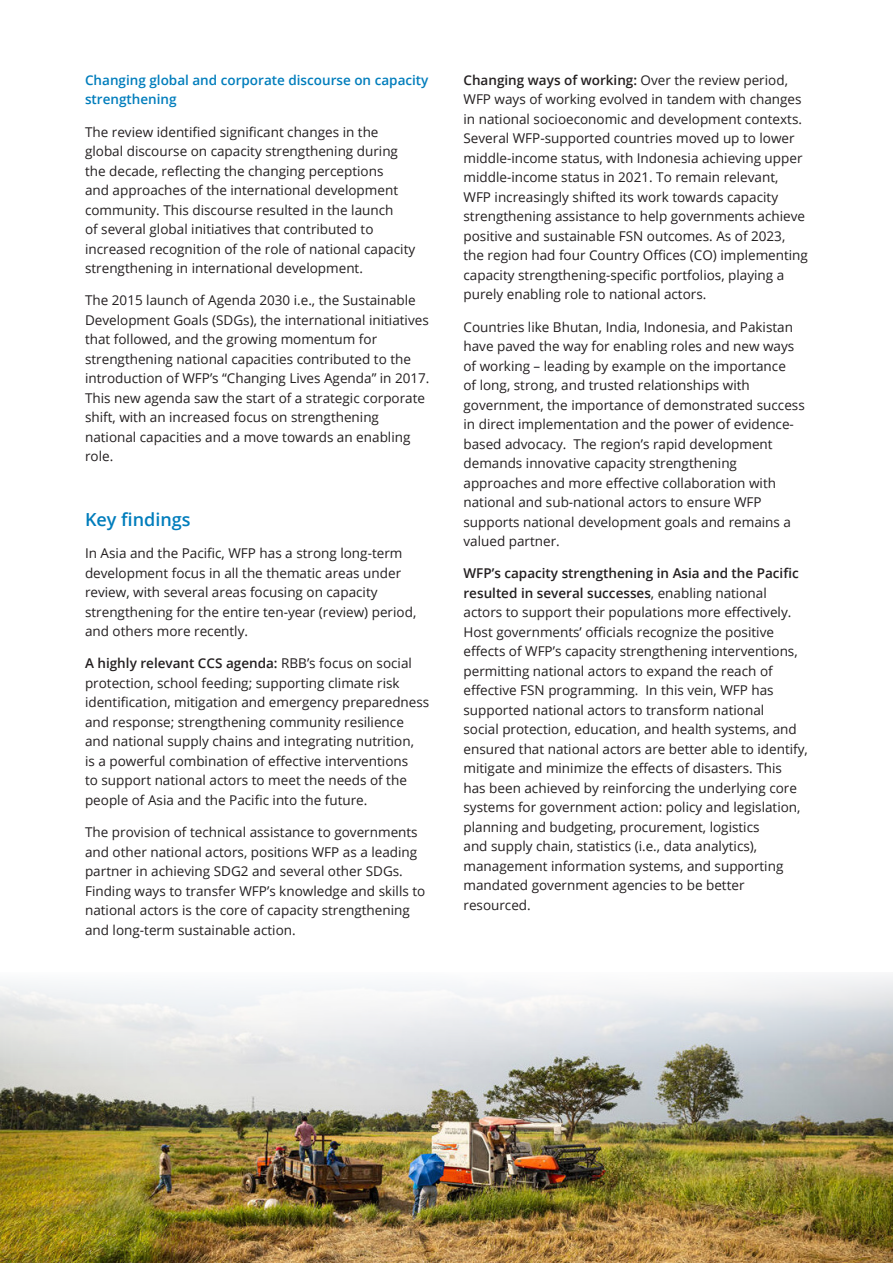
<style>
.page{position:relative;width:893px;height:1263px;background:#fff}
.page>*{position:absolute;margin:0;border:0;box-sizing:border-box;transform-origin:0 0}
.list_paragraph{font:600 18px "Open Sans";color:#007dbc}
.list_paragraph-2{font:13.5px/19.5px "Open Sans";color:#231f20}
.list_paragraph-3{font:600 13.5px/19.5px "Open Sans";color:#007dbc}
.s1{font-weight:600}
</style>
<div class="page">
<img style="left:0;top:976px;width:893px;height:287px">
<p class="list_paragraph-3" style="left:85px;top:70px;width:345px">Changing global and corporate discourse on capacity strengthening</p>
<p class="list_paragraph-2" style="left:85px;top:122px;width:332px">The review identified significant changes in the global discourse on capacity strengthening during the decade, reflecting the changing perceptions<br>and approaches of the international development community. This discourse resulted in the launch<br>of several global initiatives that contributed to increased recognition of the role of national capacity strengthening in international development.</p>
<p class="list_paragraph-2" style="left:85px;top:290px;width:346px">The 2015 launch of Agenda 2030 i.e., the Sustainable Development Goals (SDGs), the international initiatives that followed, and the growing momentum for strengthening national capacities contributed to the introduction of WFP’s “Changing Lives Agenda” in 2017.<br>This new agenda saw the start of a strategic corporate shift, with an increased focus on strengthening national capacities and a move towards an enabling role.</p>
<p class="list_paragraph" style="left:85px;top:507px;width:107px">Key findings</p>
<p class="list_paragraph-2" style="left:85px;top:543px;width:333px">In Asia and the Pacific, WFP has a strong long-term development focus in all the thematic areas under review, with several areas focusing on capacity strengthening for the entire ten-year (review) period, and others more recently.</p>
<p class="list_paragraph-2" style="left:85px;top:653px;width:346px"><span class="s1">A highly relevant CCS agenda:</span> RBB’s focus on social protection, school feeding; supporting climate risk identification, mitigation and emergency preparedness and response; strengthening community resilience and national supply chains and integrating nutrition,<br>is a powerful combination of effective interventions<br>to support national actors to meet the needs of the people of Asia and the Pacific into the future.</p>
<p class="list_paragraph-2" style="left:85px;top:822px;width:342px">The provision of technical assistance to governments and other national actors, positions WFP as a leading partner in achieving SDG2 and several other SDGs.<br>Finding ways to transfer WFP’s knowledge and skills to national actors is the core of capacity strengthening and long-term sustainable action.</p>
<p class="list_paragraph-2" style="left:463px;top:70px;width:346px"><span class="s1">Changing ways of working:</span> Over the review period, WFP ways of working evolved in tandem with changes in national socioeconomic and development contexts.<br>Several WFP-supported countries moved up to lower middle-income status, with Indonesia achieving upper middle-income status in 2021. To remain relevant, WFP increasingly shifted its work towards capacity strengthening assistance to help governments achieve positive and sustainable FSN outcomes. As of 2023, the region had four Country Offices (CO) implementing capacity strengthening-specific portfolios, playing a purely enabling role to national actors.</p>
<p class="list_paragraph-2" style="left:463px;top:317px;width:343px">Countries like Bhutan, India, Indonesia, and Pakistan have paved the way for enabling roles and new ways of working – leading by example on the importance<br>of long, strong, and trusted relationships with government, the importance of demonstrated success in direct implementation and the power of evidence&shy;based advocacy. The region’s rapid development demands innovative capacity strengthening approaches and more effective collaboration with national and sub-national actors to ensure WFP supports national development goals and remains a valued partner.</p>
<p class="list_paragraph-2" style="left:463px;top:563px;width:346px"><span class="s1">WFP’s capacity strengthening in Asia and the Pacific resulted in several successes</span>, enabling national actors to support their populations more effectively.<br>Host governments’ officials recognize the positive effects of WFP’s capacity strengthening interventions, permitting national actors to expand the reach of effective FSN programming. In this vein, WFP has supported national actors to transform national<br>social protection, education, and health systems, and ensured that national actors are better able to identify, mitigate and minimize the effects of disasters. This<br>has been achieved by reinforcing the underlying core systems for government action: policy and legislation, planning and budgeting, procurement, logistics<br>and supply chain, statistics (i.e., data analytics), management information systems, and supporting mandated government agencies to be better resourced.</p>
</div>
